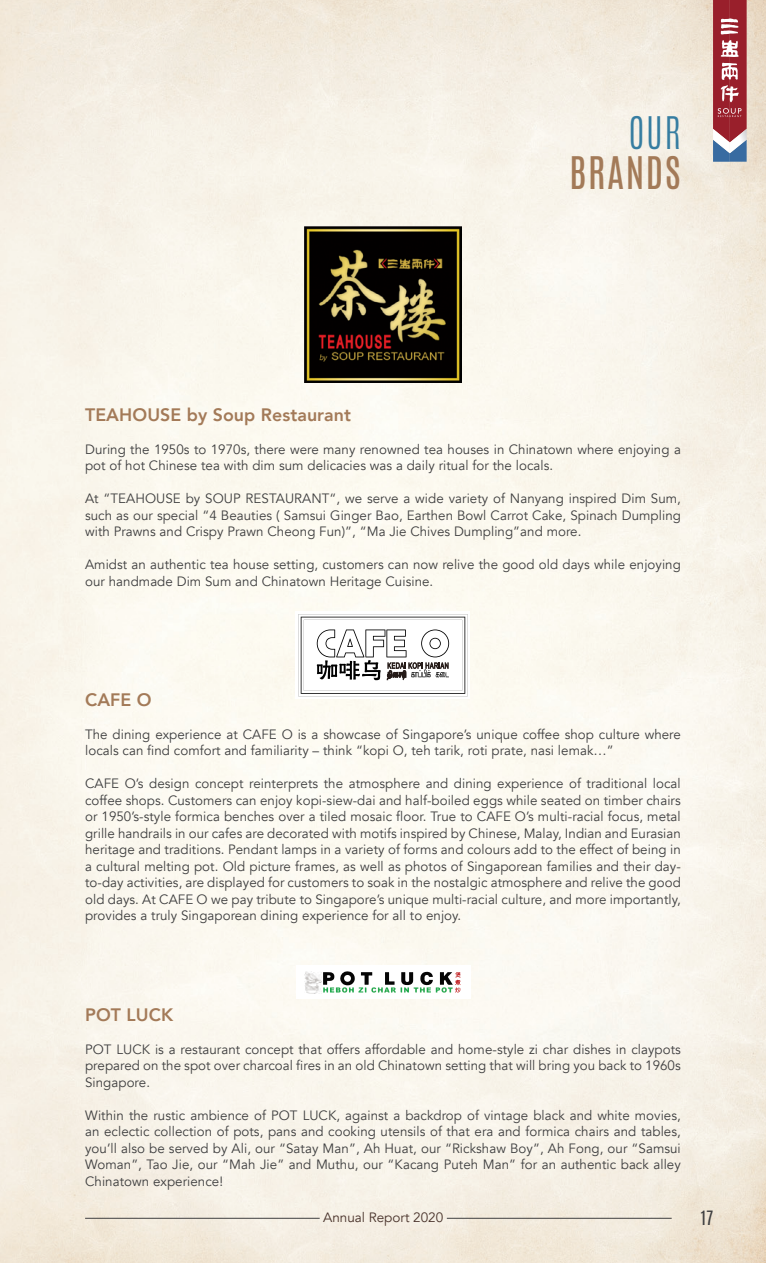
<style>
.page{position:relative;width:766px;height:1263px;background:#fff}
.page>*{position:absolute;margin:0;border:0;box-sizing:border-box;transform-origin:0 0}
.t1{font:37.5px "Antonio";letter-spacing:.04em;color:#a37a58}
.t2{font:300 37.5px "Antonio";color:#367da1}
.t3{font:800 18px "Avenir";letter-spacing:.005em;color:#a37a58}
.t4{font:16.5px "Antonio";color:#3e3e3f}
.t5{font:13.5px/16.5px "Avenir";letter-spacing:.005em;color:#3e3e3f;text-align:justify}
.t6{font:13.5px "Avenir";color:#49332b}
</style>
<div class="page">
<img style="left:0;top:0;width:765px;height:1263px">
<svg style="left:295px;top:611px;width:175px;height:88px"></svg>
<svg style="left:298px;top:614px;width:169px;height:82px"></svg>
<div style="left:295px;top:965px;width:175px;height:34px;background:#fff"></div>
<img style="left:305px;top:971px;width:16px;height:23px">
<svg style="left:323px;top:971px;width:137px;height:22px"></svg>
<img style="left:305px;top:226px;width:156px;height:156px">
<hr style="left:446px;top:1218px;width:225px;height:1px;background:#3e3e3f">
<hr style="left:85px;top:1218px;width:234px;height:1px;background:#3e3e3f">
<svg style="left:712px;top:0;width:34px;height:162px;background:#a65663"></svg>
<p class="t2" style="left:628px;top:106px;width:54px">OUR</p>
<p class="t1" style="left:569px;top:145px;width:113px">BRANDS</p>
<p class="t3" style="left:85px;top:400px;width:267px">TEAHOUSE by Soup Restaurant</p>
<p class="t5" style="left:85px;top:441px;width:597px">During the 1950s to 1970s, there were many renowned tea houses in Chinatown where enjoying a pot of hot Chinese tea with dim sum delicacies was a daily ritual for the locals.</p>
<p class="t5" style="left:85px;top:491px;width:597px">At “TEAHOUSE by SOUP RESTAURANT“, we serve a wide variety of Nanyang inspired Dim Sum, such as our special “4 Beauties ( Samsui Ginger Bao, Earthen Bowl Carrot Cake, Spinach Dumpling with Prawns and Crispy Prawn Cheong Fun)”, “Ma Jie Chives Dumpling”and more.</p>
<p class="t5" style="left:85px;top:557px;width:597px">Amidst an authentic tea house setting, customers can now relive the good old days while enjoying our handmade Dim Sum and Chinatown Heritage Cuisine.</p>
<p class="t3" style="left:85px;top:686px;width:68px">CAFE O</p>
<p class="t5" style="left:85px;top:726px;width:597px">The dining experience at CAFE O is a showcase of Singapore’s unique coffee shop culture where locals can find comfort and familiarity – think “kopi O, teh tarik, roti prate, nasi lemak…”</p>
<p class="t5" style="left:85px;top:776px;width:597px">CAFE O’s design concept reinterprets the atmosphere and dining experience of traditional local coffee shops. Customers can enjoy kopi-siew-dai and half-boiled eggs while seated on timber chairs or 1950’s-style formica benches over a tiled mosaic floor. True to CAFE O’s multi-racial focus, metal grille handrails in our cafes are decorated with motifs inspired by Chinese, Malay, Indian and Eurasian heritage and traditions. Pendant lamps in a variety of forms and colours add to the effect of being in a cultural melting pot. Old picture frames, as well as photos of Singaporean families and their day&shy;to-day activities, are displayed for customers to soak in the nostalgic atmosphere and relive the good old days. At CAFE O we pay tribute to Singapore’s unique multi-racial culture, and more importantly, provides a truly Singaporean dining experience for all to enjoy.</p>
<p class="t3" style="left:85px;top:1000px;width:89px">POT LUCK</p>
<p class="t5" style="left:85px;top:1041px;width:597px">POT LUCK is a restaurant concept that offers affordable and home-style zi char dishes in claypots prepared on the spot over charcoal fires in an old Chinatown setting that will bring you back to 1960s Singapore.</p>
<p class="t5" style="left:85px;top:1107px;width:597px">Within the rustic ambience of POT LUCK, against a backdrop of vintage black and white movies, an eclectic collection of pots, pans and cooking utensils of that era and formica chairs and tables, you’ll also be served by Ali, our “Satay Man”, Ah Huat, our “Rickshaw Boy”, Ah Fong, our “Samsui Woman”, Tao Jie, our “Mah Jie” and Muthu, our “Kacang Puteh Man” for an authentic back alley Chinatown experience!</p>
<p class="t6" style="left:323px;top:1209px;width:122px">Annual Report 2020</p>
<p class="t4" style="left:700px;top:1206px;width:14px">17</p>
</div>
